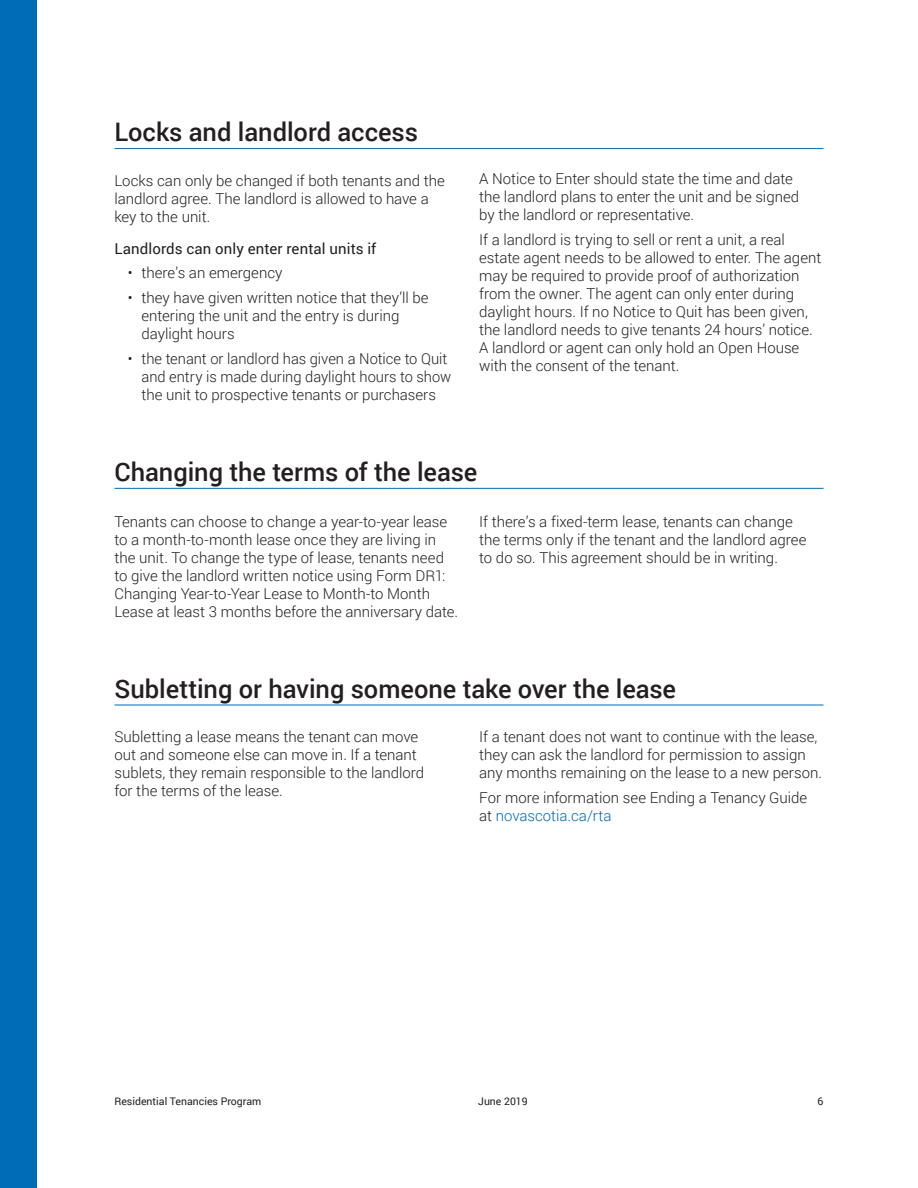
<style>
.page{position:relative;width:918px;height:1188px;background:#fff}
.page>*{position:absolute;margin:0;border:0;box-sizing:border-box;transform-origin:0 0}
.t1{font:500 25.5px "Roboto";letter-spacing:-.005em;color:#231f20}
.Body{font:300 15px/18px "Roboto";color:#231f20}
.Body-2{font:15px "Roboto";letter-spacing:.005em;color:#231f20}
.t2{font:10.5px "Roboto";color:#231f20}
.s1{color:#006bb6}
</style>
<div class="page">
<div style="left:0;top:0;width:37px;height:1188px;background:#006bb6"></div>
<hr style="left:114px;top:148px;width:709px;height:1px;background:#006bb6">
<hr style="left:114px;top:488px;width:709px;height:1px;background:#006bb6">
<hr style="left:114px;top:705px;width:709px;height:1px;background:#006bb6">
<h2 class="t1" style="left:114px;top:114px;width:305px">Locks and landlord access</h2>
<p class="Body" style="left:114px;top:171px;width:332px">Locks can only be changed if both tenants and the landlord agree. The landlord is allowed to have a key to the unit.</p>
<p class="Body-2" style="left:114px;top:238px;width:263px">Landlords can only enter rental units if</p>
<p class="Body" style="left:128px;top:264px;width:156px">• there’s an emergency</p>
<p class="Body" style="left:141px;top:288px;width:289px;text-indent:-14px">• they have given written notice that they’ll be entering the unit and the entry is during daylight hours</p>
<p class="Body" style="left:141px;top:349px;width:311px;text-indent:-14px">• the tenant or landlord has given a Notice to Quit and entry is made during daylight hours to show the unit to prospective tenants or purchasers</p>
<p class="Body" style="left:479px;top:169px;width:321px">A Notice to Enter should state the time and date the landlord plans to enter the unit and be signed by the landlord or representative.</p>
<p class="Body" style="left:479px;top:230px;width:344px">If a landlord is trying to sell or rent a unit, a real estate agent needs to be allowed to enter. The agent may be required to provide proof of authorization from the owner. The agent can only enter during daylight hours. If no Notice to Quit has been given, the landlord needs to give tenants 24 hours’ notice.<br>A landlord or agent can only hold an Open House with the consent of the tenant.</p>
<h2 class="t1" style="left:114px;top:454px;width:364px">Changing the terms of the lease</h2>
<p class="Body" style="left:114px;top:512px;width:345px">Tenants can choose to change a year-to-year lease to a month-to-month lease once they are living in the unit. To change the type of lease, tenants need to give the landlord written notice using Form DR1:<br>Changing Year-to-Year Lease to Month-to Month Lease at least 3 months before the anniversary date.</p>
<p class="Body" style="left:479px;top:512px;width:329px">If there’s a fixed-term lease, tenants can change the terms only if the tenant and the landlord agree to do so. This agreement should be in writing.</p>
<h2 class="t1" style="left:114px;top:671px;width:563px">Subletting or having someone take over the lease</h2>
<p class="Body" style="left:114px;top:727px;width:311px">Subletting a lease means the tenant can move out and someone else can move in. If a tenant sublets, they remain responsible to the landlord for the terms of the lease.</p>
<p class="Body" style="left:479px;top:727px;width:344px">If a tenant does not want to continue with the lease, they can ask the landlord for permission to assign any months remaining on the lease to a new person.</p>
<p class="Body" style="left:479px;top:788px;width:330px">For more information see Ending a Tenancy Guide at <span class="s1">novascotia.ca/rta</span></p>
<p class="t2" style="left:114px;top:1093px;width:148px">Residential Tenancies Program</p>
<p class="t2" style="left:478px;top:1093px;width:51px">June 2019</p>
<p class="t2" style="left:818px;top:1093px;width:7px">6</p>
</div>
